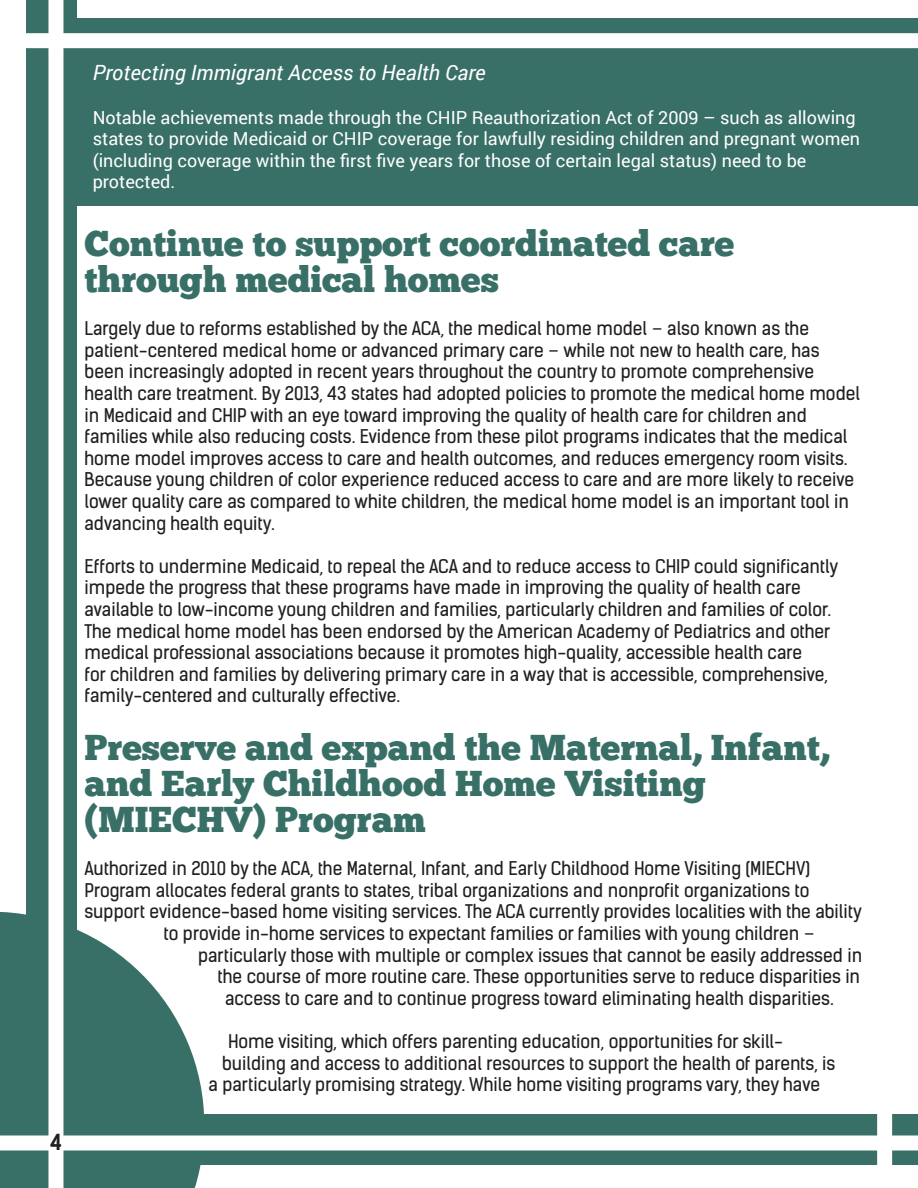
<style>
.page{position:relative;width:918px;height:1188px;background:#fff}
.page>*{position:absolute;margin:0;border:0;box-sizing:border-box;transform-origin:0 0}
.t1{font:36px/36px "Chunk Five";color:#387067}
.t2{font:italic 21px "Roboto";color:#fff}
.t3{font:700 21px "Kelson Sans";color:#231f20}
.t4{font:18px/21.6px "Kelson Sans";color:#231f20}
.t5{font:18px/21.6px "Roboto";color:#fff}
</style>
<div class="page">
<div style="left:26px;top:0;width:51px;height:1188px;background:#387067"></div>
<svg style="left:0;top:912px;width:204px;height:276px;fill:#387067"></svg>
<div style="left:27px;top:18px;width:891px;height:188px;background:#387067"></div>
<div style="left:0;top:1115px;width:918px;height:50px;background:#387067"></div>
<div style="left:48px;top:0;width:15px;height:1188px;background:#fff"></div>
<div style="left:0;top:1136px;width:918px;height:14px;background:#fff"></div>
<div style="left:0;top:33px;width:918px;height:15px;background:#fff"></div>
<div style="left:877px;top:912px;width:15px;height:276px;background:#fff"></div>
<p class="t3" style="left:50px;top:1131px;width:17px">44</p>
<p class="t2" style="left:93px;top:58px;width:394px">Protecting Immigrant Access to Health Care</p>
<p class="t5" style="left:93px;top:106px;width:769px">Notable achievements made through the CHIP Reauthorization Act of 2009 – such as allowing states to provide Medicaid or CHIP coverage for lawfully residing children and pregnant women (including coverage within the first five years for those of certain legal status) need to be protected.</p>
<p class="t1" style="left:85px;top:227px;width:651px">Continue to support coordinated care through medical homes</p>
<p class="t4" style="left:85px;top:318px;width:777px">Largely due to reforms established by the ACA, the medical home model – also known as the patient-centered medical home or advanced primary care – while not new to health care, has been increasingly adopted in recent years throughout the country to promote comprehensive health care treatment. By 2013, 43 states had adopted policies to promote the medical home model in Medicaid and CHIP with an eye toward improving the quality of health care for children and families while also reducing costs. Evidence from these pilot programs indicates that the medical home model improves access to care and health outcomes, and reduces emergency room visits.<br>Because young children of color experience reduced access to care and are more likely to receive lower quality care as compared to white children, the medical home model is an important tool in advancing health equity.</p>
<p class="t4" style="left:85px;top:555px;width:755px">Efforts to undermine Medicaid, to repeal the ACA and to reduce access to CHIP could significantly impede the progress that these programs have made in improving the quality of health care available to low-income young children and families, particularly children and families of color.<br>The medical home model has been endorsed by the American Academy of Pediatrics and other medical professional associations because it promotes high-quality, accessible health care<br>for children and families by delivering primary care in a way that is accessible, comprehensive, family-centered and culturally effective.</p>
<p class="t1" style="left:85px;top:731px;width:747px">Preserve and expand the Maternal, Infant, and Early Childhood Home Visiting (MIECHV) Program</p>
<p class="t4" style="left:85px;top:858px;width:727px">Authorized in 2010 by the ACA, the Maternal, Infant, and Early Childhood Home Visiting (MIECHV)</p>
<p class="t4" style="left:85px;top:879px;width:726px">Program allocates federal grants to states, tribal organizations and nonprofit organizations to</p>
<p class="t4" style="left:85px;top:901px;width:779px">support evidence-based home visiting services. The ACA currently provides localities with the ability</p>
<p class="t4" style="left:164px;top:923px;width:653px">to provide in-home services to expectant families or families with young children –</p>
<p class="t4" style="left:198px;top:944px;width:666px">particularly those with multiple or complex issues that cannot be easily addressed in</p>
<p class="t4" style="left:218px;top:966px;width:644px">the course of more routine care. These opportunities serve to reduce disparities in</p>
<p class="t4" style="left:225px;top:987px;width:610px">access to care and to continue progress toward eliminating health disparities.</p>
<p class="t4" style="left:228px;top:1031px;width:557px">Home visiting, which offers parenting education, opportunities for skill-</p>
<p class="t4" style="left:222px;top:1052px;width:615px">building and access to additional resources to support the health of parents, is</p>
<p class="t4" style="left:208px;top:1074px;width:613px">a particularly promising strategy. While home visiting programs vary, they have</p>
</div>
